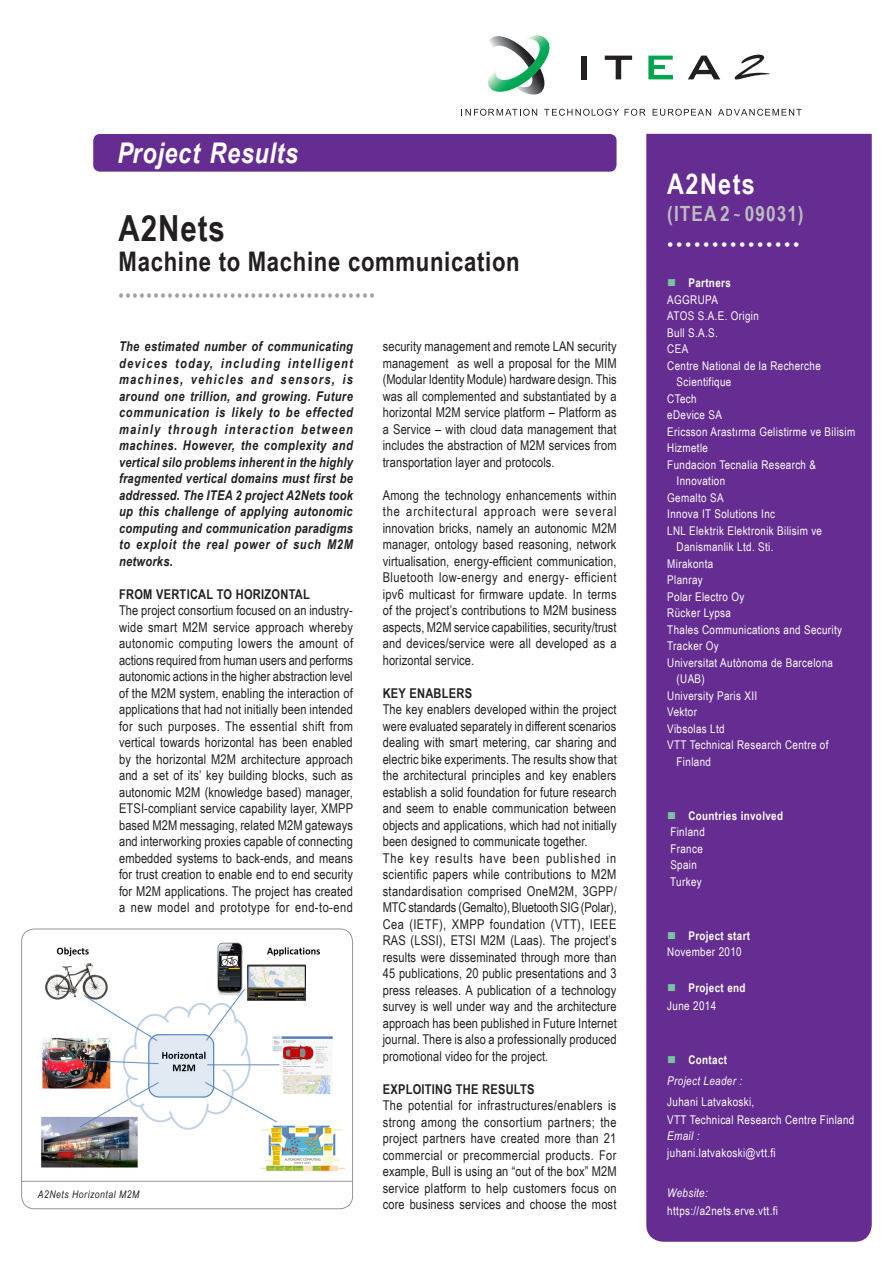
<style>
.page{position:relative;width:893px;height:1263px;background:#fff}
.page>*{position:absolute;margin:0;border:0;box-sizing:border-box;transform-origin:0 0}
.titel{font:700 36px "Arial Narrow";letter-spacing:.025em;color:#231f20}
.t1{font:italic 700 28.5px "Arial Narrow";letter-spacing:.025em;color:#fff}
.project_titel-kolom{font:700 28.5px "Arial Narrow";letter-spacing:.05em;color:#fff}
.titel-2{font:700 27px "Arial Narrow";letter-spacing:.025em;color:#231f20}
.project_titel-kolom-2{font:700 21px "Arial Narrow";letter-spacing:.05em;color:#bcbdc0}
.BodySub_Heading_1{font:18px "Arial Narrow";color:#9d9fa2}
.t2{font:18px "Arial";color:#fff}
.bodytekst{font:13.5px/16.5px "Arial Narrow";letter-spacing:.01em;color:#231f20;text-align:justify}
.introtekst{font:italic 700 13.5px/16.5px "Arial Narrow";letter-spacing:.055em;color:#231f20;text-align:justify}
.kopjes-bodytekst{font:700 13.5px "Arial Narrow";letter-spacing:.02em;color:#231f20}
.kolom-bodytekst{font:12px/16.5px "Arial Narrow";letter-spacing:.03em;color:#fff}
.kolom-kopjes-bodytek{font:700 12px "Arial Narrow";letter-spacing:.03em;color:#fff}
.kolom-bodytekst-cont{font:12px/18px "Arial Narrow";letter-spacing:.03em;color:#fff}
.kolom-bodytekst-cont-2{font:italic 12px "Arial Narrow";letter-spacing:.03em;color:#fff}
.kopjes-bodytekst-kol{font:700 12px "Arial Narrow";letter-spacing:.03em;color:#fff}
.Bijschrift{font:italic 10.5px "Arial Narrow";letter-spacing:.05em;color:#231f20}
.s1{font-size:13.5px}
.s2{color:#7bc4a0}
</style>
<div class="page">
<div style="left:646px;top:134px;width:226px;height:1108px;background:#652d91"></div>
<div style="left:93px;top:134px;width:524px;height:38px;background:#652d91;border-radius:7px"></div>
<svg style="left:461px;top:109px;width:76px;height:7px"></svg>
<svg style="left:544px;top:109px;width:75px;height:7px"></svg>
<svg style="left:625px;top:109px;width:21px;height:7px"></svg>
<svg style="left:653px;top:109px;width:58px;height:7px"></svg>
<svg style="left:718px;top:109px;width:84px;height:7px"></svg>
<svg style="left:488px;top:35px;width:62px;height:60px"></svg>
<div style="left:581px;top:56px;width:5px;height:23px;background:#231f20"></div>
<svg style="left:605px;top:56px;width:27px;height:23px"></svg>
<svg style="left:688px;top:56px;width:32px;height:23px"></svg>
<svg style="left:648px;top:56px;width:25px;height:23px"></svg>
<svg style="left:735px;top:55px;width:35px;height:25px"></svg>
<div style="left:21px;top:929px;width:332px;height:280px;border:1px solid #939598;border-radius:13px"></div>
<hr style="left:21px;top:1181px;width:332px;height:1px;background:#939598">
<img style="left:41px;top:942px;width:305px;height:229px">
<h2 class="t1" style="left:117px;top:131px;width:182px">Project Results</h2>
<p class="titel" style="left:119px;top:201px;width:108px">A2Nets</p>
<p class="titel-2" style="left:119px;top:241px;width:403px">Machine to Machine communication</p>
<p class="BodySub_Heading_1" style="left:119px;top:282px;width:257px">•••••••••••••••••••••••••••••••••••••</p>
<p class="introtekst" style="left:119px;top:337px;width:235px">The estimated number of communicating devices today, including intelligent machines, vehicles and sensors, is around one trillion, and growing. Future communication is likely to be effected mainly through interaction between machines. However, the complexity and vertical silo problems inherent in the highly fragmented vertical domains must first be addressed. The ITEA 2 project A2Nets took up this challenge of applying autonomic computing and communication paradigms to exploit the real power of such M2M networks.</p>
<p class="kopjes-bodytekst" style="left:119px;top:584px;width:192px">FROM VERTICAL TO HORIZONTAL</p>
<p class="bodytekst" style="left:119px;top:601px;width:236px">The project consortium focused on an industry&shy;wide smart M2M service approach whereby autonomic computing lowers the amount of actions required from human users and performs autonomic actions in the higher abstraction level of the M2M system, enabling the interaction of applications that had not initially been intended for such purposes. The essential shift from vertical towards horizontal has been enabled by the horizontal M2M architecture approach and a set of its’ key building blocks, such as autonomic M2M (knowledge based) manager, ETSI-compliant service capability layer, XMPP based M2M messaging, related M2M gateways and interworking proxies capable of connecting embedded systems to back-ends, and means for trust creation to enable end to end security for M2M applications. The project has created a new model and prototype for end-to-end</p>
<p class="Bijschrift" style="left:38px;top:1187px;width:103px">A2Nets Horizontal M2M</p>
<p class="bodytekst" style="left:383px;top:337px;width:236px">security management and remote LAN security management as well a proposal for the MIM (Modular Identity Module) hardware design. This was all complemented and substantiated by a horizontal M2M service platform – Platform as a Service – with cloud data management that includes the abstraction of M2M services from transportation layer and protocols.</p>
<p class="bodytekst" style="left:383px;top:486px;width:235px">Among the technology enhancements within the architectural approach were several innovation bricks, namely an autonomic M2M manager, ontology based reasoning, network virtualisation, energy-efficient communication, Bluetooth low-energy and energy- efficient ipv6 multicast for firmware update. In terms of the project’s contributions to M2M business aspects, M2M service capabilities, security/trust and devices/service were all developed as a horizontal service.</p>
<p class="kopjes-bodytekst" style="left:383px;top:683px;width:91px">KEY ENABLERS</p>
<p class="bodytekst" style="left:383px;top:700px;width:236px">The key enablers developed within the project were evaluated separately in different scenarios dealing with smart metering, car sharing and electric bike experiments. The results show that the architectural principles and key enablers establish a solid foundation for future research and seem to enable communication between objects and applications, which had not initially been designed to communicate together.</p>
<p class="bodytekst" style="left:383px;top:849px;width:236px">The key results have been published in scientific papers while contributions to M2M standardisation comprised OneM2M, 3GPP/ MTC standards (Gemalto), Bluetooth SIG (Polar), Cea (IETF), XMPP foundation (VTT), IEEE RAS (LSSI), ETSI M2M (Laas). The project’s results were disseminated through more than 45 publications, 20 public presentations and 3 press releases. A publication of a technology survey is well under way and the architecture approach has been published in Future Internet journal. There is also a professionally produced promotional video for the project.</p>
<p class="kopjes-bodytekst" style="left:383px;top:1079px;width:153px">EXPLOITING THE RESULTS</p>
<p class="bodytekst" style="left:383px;top:1096px;width:236px">The potential for infrastructures/enablers is strong among the consortium partners; the project partners have created more than 21 commercial or precommercial products. For example, Bull is using an “out of the box” M2M service platform to help customers focus on core business services and choose the most</p>
<p class="project_titel-kolom" style="left:667px;top:163px;width:89px">A2Nets</p>
<p class="project_titel-kolom-2" style="left:667px;top:198px;width:138px">(ITEA 2 <span class="s1">~</span> 09031)</p>
<p class="t2" style="left:667px;top:233px;width:134px">•••••••••••••••</p>
<p class="kolom-kopjes-bodytek" style="left:667px;top:274px;width:65px"><span class="s2">■</span> Partners</p>
<p class="kolom-bodytekst" style="left:667px;top:291px;width:52px">AGGRUPA</p>
<p class="kolom-bodytekst" style="left:667px;top:307px;width:93px">ATOS S.A.E. Origin</p>
<p class="kolom-bodytekst" style="left:667px;top:324px;width:52px">Bull S.A.S.</p>
<p class="kolom-bodytekst" style="left:667px;top:340px;width:22px">CEA</p>
<p class="kolom-bodytekst" style="left:677px;top:357px;width:146px;text-indent:-9px">Centre National de la Recherche<br>Scientifique</p>
<p class="kolom-bodytekst" style="left:667px;top:390px;width:31px">CTech</p>
<p class="kolom-bodytekst" style="left:667px;top:406px;width:56px">eDevice SA</p>
<p class="kolom-bodytekst" style="left:667px;top:423px;width:189px">Ericsson Arastırma Gelistirme ve Bilisim<br>Hizmetle</p>
<p class="kolom-bodytekst" style="left:677px;top:456px;width:141px;text-indent:-9px">Fundacion Tecnalia Research &amp;<br>Innovation</p>
<p class="kolom-bodytekst" style="left:667px;top:489px;width:58px">Gemalto SA</p>
<p class="kolom-bodytekst" style="left:667px;top:505px;width:109px">Innova IT Solutions Inc</p>
<p class="kolom-bodytekst" style="left:677px;top:522px;width:147px;text-indent:-9px">LNL Elektrik Elektronik Bilisim ve<br>Danismanlik Ltd. Sti.</p>
<p class="kolom-bodytekst" style="left:667px;top:555px;width:48px">Mirakonta</p>
<p class="kolom-bodytekst" style="left:667px;top:571px;width:37px">Planray</p>
<p class="kolom-bodytekst" style="left:667px;top:588px;width:79px">Polar Electro Oy</p>
<p class="kolom-bodytekst" style="left:667px;top:604px;width:65px">Rücker Lypsa</p>
<p class="kolom-bodytekst" style="left:667px;top:621px;width:176px">Thales Communications and Security</p>
<p class="kolom-bodytekst" style="left:667px;top:637px;width:53px">Tracker Oy</p>
<p class="kolom-bodytekst" style="left:677px;top:654px;width:158px;text-indent:-9px">Universitat Autònoma de Barcelona (UAB)</p>
<p class="kolom-bodytekst" style="left:667px;top:687px;width:91px">University Paris XII</p>
<p class="kolom-bodytekst" style="left:667px;top:703px;width:31px">Vektor</p>
<p class="kolom-bodytekst" style="left:667px;top:720px;width:59px">Vibsolas Ltd</p>
<p class="kolom-bodytekst" style="left:677px;top:736px;width:153px;text-indent:-9px">VTT Technical Research Centre of<br>Finland</p>
<p class="kolom-kopjes-bodytek" style="left:667px;top:806px;width:117px"><span class="s2">■</span> Countries involved</p>
<p class="kolom-bodytekst" style="left:670px;top:823px;width:36px">Finland</p>
<p class="kolom-bodytekst" style="left:670px;top:840px;width:34px">France</p>
<p class="kolom-bodytekst" style="left:670px;top:856px;width:28px">Spain</p>
<p class="kolom-bodytekst" style="left:670px;top:873px;width:33px">Turkey</p>
<p class="kolom-kopjes-bodytek" style="left:667px;top:926px;width:84px"><span class="s2">■</span> Project start</p>
<p class="kolom-bodytekst" style="left:667px;top:943px;width:76px">November 2010</p>
<p class="kolom-kopjes-bodytek" style="left:667px;top:979px;width:80px"><span class="s2">■</span> Project end</p>
<p class="kolom-bodytekst" style="left:667px;top:997px;width:50px">June 2014</p>
<p class="kopjes-bodytekst-kol" style="left:667px;top:1051px;width:61px"><span class="s2">■</span> Contact</p>
<p class="kolom-bodytekst-cont-2" style="left:667px;top:1072px;width:76px">Project Leader :</p>
<p class="kolom-bodytekst-cont" style="left:667px;top:1092px;width:189px">Juhani Latvakoski,<br>VTT Technical Research Centre Finland</p>
<p class="kolom-bodytekst-cont-2" style="left:667px;top:1128px;width:34px">Email :</p>
<p class="kolom-bodytekst" style="left:667px;top:1144px;width:110px">juhani.latvakoski@vtt.fi</p>
<p class="kolom-bodytekst-cont-2" style="left:667px;top:1184px;width:42px">Website:</p>
<p class="kolom-bodytekst" style="left:667px;top:1202px;width:112px">https://a2nets.erve.vtt.fi</p>
</div>
